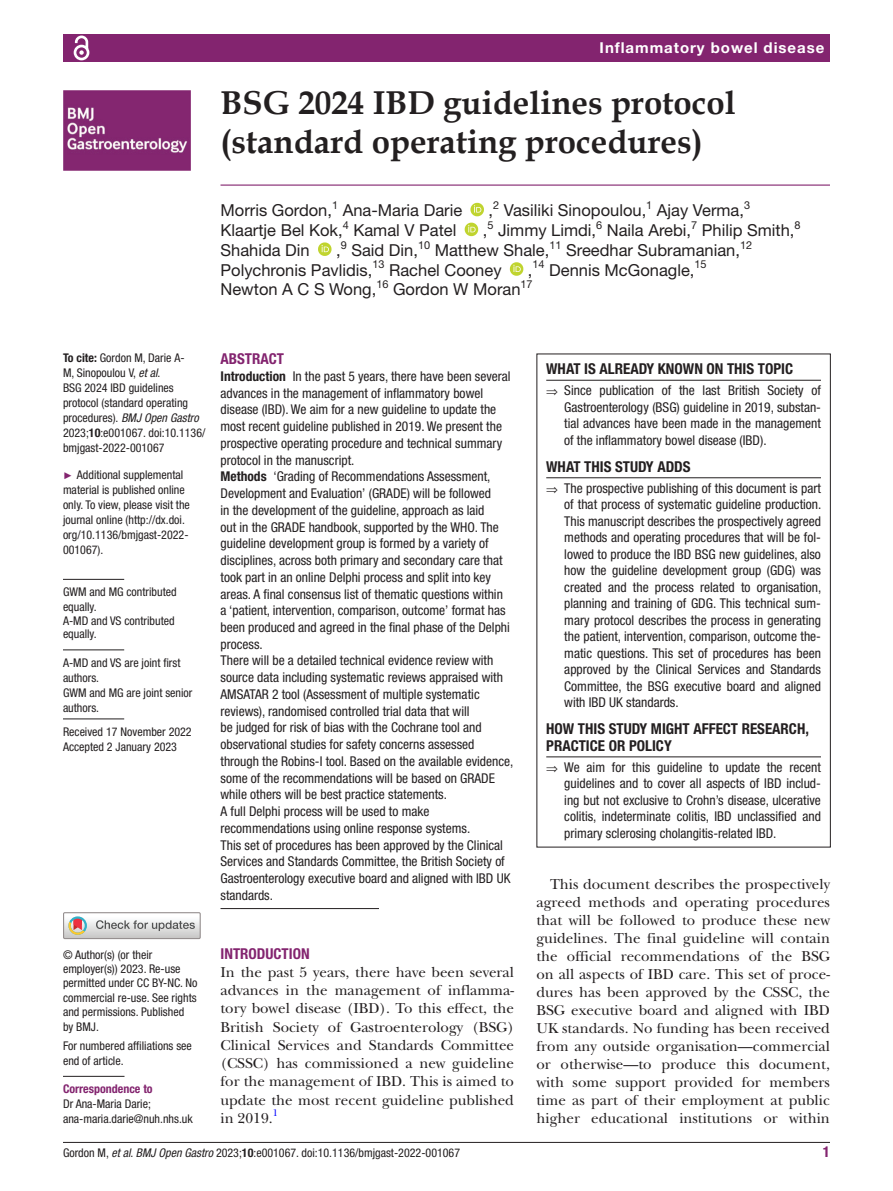
<style>
.page{position:relative;width:893px;height:1191px;background:#fff}
.page>*{position:absolute;margin:0;border:0;box-sizing:border-box;transform-origin:0 0}
.t1{font:700 33px/39px "Book Antiqua";color:#231f20}
.t2{font:16.5px/19.5px "Helvetica Neue LT Std";color:#231f20}
.t3{font:15px/18px "New Baskerville";color:#231f20;text-align:justify}
.t4{font:700 condensed 15px/16.5px "Helvetica Neue LT Std";color:#231f20}
.t5{font:700 15px "Helvetica Neue LT Std";letter-spacing:.065em;color:#fff}
.t6{font:700 condensed 15px "Helvetica Neue LT Std";color:#83246f}
.t7{font:condensed 13.5px/16.8px "Helvetica Neue LT Std";color:#231f20;text-align:justify}
.t8{font:condensed 12px/15px "Helvetica Neue LT Std";color:#231f20}
.t9{font:700 condensed 12px "Helvetica Neue LT Std";color:#83246f}
.t10{font:10.95px "Helvetica Neue LT Std";color:#231f20}
.t11{font:9.9px "New Baskerville";color:#00f}
.s1{font-weight:700}
.s2{font-style:italic}
.s3{font-family:"Arial";font-stretch:normal;font-size:9.75px;color:#83246f}
</style>
<div class="page">
<hr style="left:63px;top:1142px;width:767px;height:1px;background:#231f20">
<div style="left:63px;top:34px;width:767px;height:28px;background:#83246f"></div>
<svg style="left:73px;top:35px;width:17px;height:26px"></svg>
<hr style="left:220px;top:184px;width:610px;height:2px;background:#83246f">
<svg style="left:470px;top:203px;width:14px;height:13px"></svg>
<svg style="left:465px;top:223px;width:13px;height:13px"></svg>
<svg style="left:318px;top:242px;width:14px;height:14px"></svg>
<svg style="left:510px;top:262px;width:13px;height:14px"></svg>
<hr style="left:63px;top:579px;width:61px;height:1px;background:#231f20">
<hr style="left:63px;top:649px;width:61px;height:1px;background:#231f20">
<hr style="left:63px;top:718px;width:61px;height:1px;background:#231f20">
<hr style="left:63px;top:1076px;width:61px;height:1px;background:#231f20">
<img style="left:63px;top:90px;width:127px;height:81px">
<div style="left:63px;top:912px;width:138px;height:27px;border:1px solid #969090"></div>
<svg style="left:64px;top:912px;width:136px;height:26px"></svg>
<hr style="left:220px;top:908px;width:159px;height:1px;background:#231f20">
<hr style="left:546px;top:380px;width:275px;height:1px;background:#231f20">
<hr style="left:546px;top:477px;width:275px;height:1px;background:#231f20">
<hr style="left:546px;top:756px;width:275px;height:1px;background:#231f20">
<div style="left:536px;top:353px;width:295px;height:494px;border:1px solid #231f20"></div>
<p class="t5" style="left:600px;top:39px;width:226px">Inflammatory bowel disease</p>
<h1 class="t1" style="left:220px;top:83px;width:517px">BSG 2024 IBD guidelines protocol (standard operating procedures)</h1>
<p class="t2" style="left:220px;top:200px;width:113px">Morris Gordon,</p>
<p class="t10" style="left:332px;top:198px;width:8px">1</p>
<p class="t2" style="left:343px;top:200px;width:121px">Ana-Maria Darie</p>
<p class="t10" style="left:493px;top:198px;width:8px">2</p>
<p class="t2" style="left:504px;top:200px;width:144px">Vasiliki Sinopoulou,</p>
<p class="t10" style="left:646px;top:198px;width:8px">1</p>
<p class="t2" style="left:657px;top:200px;width:89px">Ajay Verma,</p>
<p class="t10" style="left:744px;top:198px;width:8px">3</p>
<p class="t2" style="left:489px;top:200px;width:6px">,</p>
<p class="t2" style="left:220px;top:220px;width:124px">Klaartje Bel Kok,</p>
<p class="t10" style="left:343px;top:218px;width:8px">4</p>
<p class="t2" style="left:353px;top:220px;width:104px">Kamal V Patel</p>
<p class="t10" style="left:487px;top:218px;width:8px">5</p>
<p class="t2" style="left:498px;top:220px;width:100px">Jimmy Limdi,</p>
<p class="t10" style="left:596px;top:218px;width:8px">6</p>
<p class="t2" style="left:607px;top:220px;width:86px">Naila Arebi,</p>
<p class="t10" style="left:691px;top:218px;width:8px">7</p>
<p class="t2" style="left:702px;top:220px;width:94px">Philip Smith,</p>
<p class="t10" style="left:794px;top:218px;width:8px">8</p>
<p class="t2" style="left:483px;top:220px;width:6px">,</p>
<p class="t10" style="left:341px;top:238px;width:8px">9</p>
<p class="t2" style="left:351px;top:240px;width:68px">Said Din,</p>
<p class="t10" style="left:418px;top:238px;width:14px">10</p>
<p class="t2" style="left:435px;top:240px;width:116px">Matthew Shale,</p>
<p class="t10" style="left:549px;top:238px;width:14px">11</p>
<p class="t2" style="left:566px;top:240px;width:175px">Sreedhar Subramanian,</p>
<p class="t10" style="left:740px;top:238px;width:14px">12</p>
<p class="t2" style="left:221px;top:260px;width:283px">Polychronis Pavlidis,<sup>13</sup> Rachel Cooney</p>
<p class="t2" style="left:221px;top:240px;width:91px">Shahida Din</p>
<p class="t2" style="left:336px;top:240px;width:6px">,</p>
<p class="t2" style="left:220px;top:260px;width:488px;text-indent:307px">,<sup>14</sup> Dennis McGonagle,<sup>15<br></sup>Newton A C S Wong,<sup>16</sup> Gordon W Moran<sup>17</sup></p>
<p class="t8" style="left:63px;top:350px;width:144px"><span class="s1">To cite:</span> Gordon M, Darie A-<br>M, Sinopoulou V, <span class="s2">et al</span>.<br>BSG 2024 IBD guidelines protocol (standard operating procedures). <span class="s2">BMJ Open Gastro<br></span>2023;<span class="s1">10</span>:e001067. doi:10.1136/ bmjgast-2022-001067</p>
<p class="t8" style="left:63px;top:467px;width:128px"><span class="s3">►</span> Additional supplemental material is published online only. To view, please visit the journal online (http://dx.doi. org/10.1136/bmjgast-2022-<br>001067).</p>
<p class="t8" style="left:63px;top:584px;width:115px">GWM and MG contributed equally.</p>
<p class="t8" style="left:63px;top:613px;width:113px;line-height:13.5px">A-MD and VS contributed equally.</p>
<p class="t8" style="left:63px;top:655px;width:131px">A-MD and VS are joint first authors.<br>GWM and MG are joint senior authors.</p>
<p class="t8" style="left:63px;top:724px;width:130px">Received 17 November 2022<br>Accepted 2 January 2023</p>
<p class="t6" style="left:220px;top:350px;width:65px">ABSTRACT</p>
<p class="t7" style="left:220px;top:368px;width:294px;text-align:left"><span class="s1">Introduction</span> In the past 5 years, there have been several advances in the management of inflammatory bowel disease (IBD). We aim for a new guideline to update the most recent guideline published in 2019. We present the prospective operating procedure and technical summary protocol in the manuscript.<br><span class="s1">Methods</span> ‘Grading of Recommendations Assessment, Development and Evaluation’ (GRADE) will be followed<br>in the development of the guideline, approach as laid<br>out in the GRADE handbook, supported by the WHO. The guideline development group is formed by a variety of disciplines, across both primary and secondary care that took part in an online Delphi process and split into key areas. A final consensus list of thematic questions within<br>a ‘patient, intervention, comparison, outcome’ format has been produced and agreed in the final phase of the Delphi process.<br>There will be a detailed technical evidence review with source data including systematic reviews appraised with AMSATAR 2 tool (Assessment of multiple systematic reviews), randomised controlled trial data that will<br>be judged for risk of bias with the Cochrane tool and observational studies for safety concerns assessed through the Robins-I tool. Based on the available evidence, some of the recommendations will be based on GRADE while others will be best practice statements.<br>A full Delphi process will be used to make recommendations using online response systems.<br>This set of procedures has been approved by the Clinical Services and Standards Committee, the British Society of Gastroenterology executive board and aligned with IBD UK standards.</p>
<p class="t8" style="left:63px;top:947px;width:136px;line-height:14.4px">© Author(s) (or their employer(s)) 2023. Re-use permitted under CC BY-NC. No commercial re-use. See rights and permissions. Published by BMJ.</p>
<p class="t8" style="left:63px;top:1038px;width:130px">For numbered affiliations see end of article.</p>
<p class="t9" style="left:63px;top:1081px;width:91px">Correspondence to</p>
<p class="t8" style="left:63px;top:1096px;width:131px">Dr Ana-Maria Darie; ana-maria.darie@nuh.nhs.uk</p>
<p class="t6" style="left:220px;top:944px;width:91px">INTRODUCTION</p>
<p class="t3" style="left:220px;top:963px;width:295px">In the past 5 years, there have been several advances in the management of inflamma&shy;tory bowel disease (IBD). To this effect, the British Society of Gastroenterology (BSG)<br>Clinical Services and Standards Committee (CSSC) has commissioned a new guideline for the management of IBD. This is aimed to update the most recent guideline published in 2019.</p>
<p class="t11" style="left:273px;top:1107px;width:7px">1</p>
<p class="t4" style="left:546px;top:360px;width:248px">WHAT IS ALREADY KNOWN ON THIS TOPIC</p>
<p class="t7" style="left:564px;top:382px;width:258px;text-indent:-18px">⇒ Since publication of the last British Society of Gastroenterology (BSG) guideline in 2019, substan&shy;tial advances have been made in the management of the inflammatory bowel disease (IBD).</p>
<p class="t4" style="left:546px;top:458px;width:146px">WHAT THIS STUDY ADDS</p>
<p class="t7" style="left:564px;top:479px;width:259px;text-indent:-18px">⇒ The prospective publishing of this document is part of that process of systematic guideline production.<br>This manuscript describes the prospectively agreed methods and operating procedures that will be fol&shy;lowed to produce the IBD BSG new guidelines, also how the guideline development group (GDG) was created and the process related to organisation, planning and training of GDG. This technical sum&shy;mary protocol describes the process in generating the patient, intervention, comparison, outcome the&shy;matic questions. This set of procedures has been approved by the Clinical Services and Standards Committee, the BSG executive board and aligned with IBD UK standards.</p>
<p class="t4" style="left:546px;top:720px;width:264px">HOW THIS STUDY MIGHT AFFECT RESEARCH,<br>PRACTICE OR POLICY</p>
<p class="t7" style="left:564px;top:758px;width:258px;text-indent:-18px">⇒ We aim for this guideline to update the recent guidelines and to cover all aspects of IBD includ&shy;ing but not exclusive to Crohn’s disease, ulcerative colitis, indeterminate colitis, IBD unclassified and primary sclerosing cholangitis-related IBD.</p>
<p class="t3" style="left:536px;top:875px;width:295px;text-indent:14px">This document describes the prospectively agreed methods and operating procedures that will be followed to produce these new guidelines. The final guideline will contain the official recommendations of the BSG on all aspects of IBD care. This set of proce&shy;dures has been approved by the CSSC, the BSG executive board and aligned with IBD UK standards. No funding has been received from any outside organisation—commercial or otherwise—to produce this document, with some support provided for members time as part of their employment at public higher educational institutions or within</p>
<p class="t8" style="left:63px;top:1145px;width:399px">Gordon M, <span class="s2">et al</span>. <span class="s2">BMJ Open Gastro</span> 2023;<span class="s1">10</span>:e001067. doi:10.1136/bmjgast-2022-001067</p>
<p class="t6" style="left:823px;top:1142px;width:9px">1</p>
</div>
